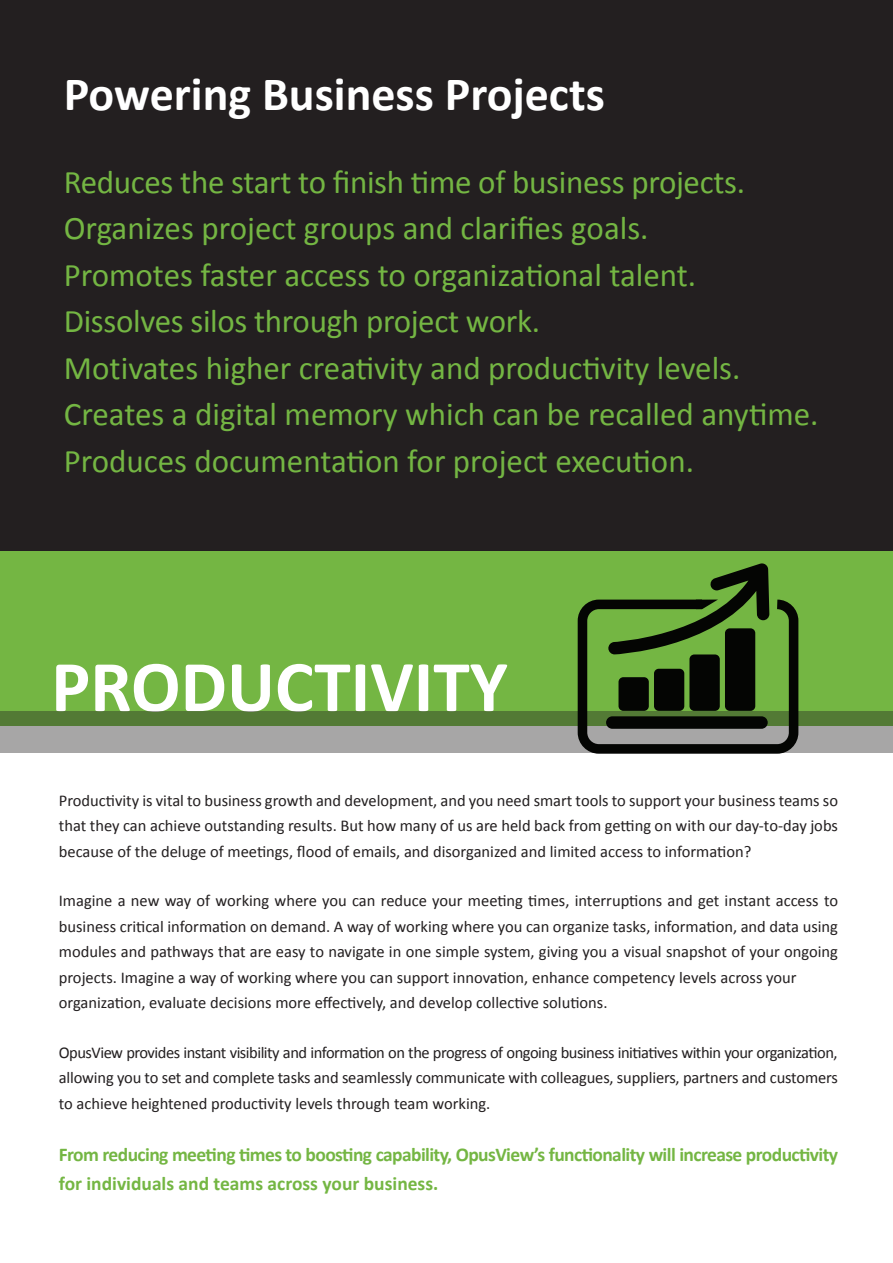
<style>
.page{position:relative;width:893px;height:1263px;background:#fff}
.page>*{position:absolute;margin:0;border:0;box-sizing:border-box;transform-origin:0 0}
.t1{font:700 73.5px "Calibri";color:#fff}
.t2{font:700 48px "Calibri";color:#fff}
.t3{font:33px "Calibri";color:#74b643}
.t4{font:700 19.5px/28.5px "Calibri";letter-spacing:-.03em;color:#74b643}
.t5{font:16.5px/25.5px "Calibri";color:#231f20;text-align:justify}
</style>
<div class="page">
<div style="left:0;top:0;width:893px;height:550px;background:#231f20"></div>
<div style="left:0;top:551px;width:893px;height:174px;background:#74b643"></div>
<svg style="left:0;top:711px;width:893px;height:42px;background:#89967e"></svg>
<div style="left:689px;top:654px;width:31px;height:57px;background:#040503;border-radius:5px"></div>
<div style="left:725px;top:628px;width:30px;height:83px;background:#040503;border-radius:5px"></div>
<div style="left:606px;top:716px;width:162px;height:13px;background:#040503;border-radius:6px"></div>
<div style="left:618px;top:677px;width:31px;height:34px;background:#040503;border-radius:5px"></div>
<div style="left:654px;top:669px;width:30px;height:42px;background:#040503;border-radius:5px"></div>
<div style="left:578px;top:600px;width:220px;height:154px;border:10px solid #040503;border-radius:16px"></div>
<svg style="left:608px;top:563px;width:161px;height:91px"></svg>
<p class="t2" style="left:64px;top:63px;width:543px">Powering Business Projects</p>
<p class="t3" style="left:64px;top:161px;width:683px">Reduces the start to finish time of business projects.</p>
<p class="t3" style="left:64px;top:207px;width:586px">Organizes project groups and clarifies goals.</p>
<p class="t3" style="left:64px;top:254px;width:634px">Promotes faster access to organizational talent.</p>
<p class="t3" style="left:64px;top:300px;width:478px">Dissolves silos through project work.</p>
<p class="t3" style="left:64px;top:347px;width:678px">Motivates higher creativity and productivity levels.</p>
<p class="t3" style="left:64px;top:393px;width:756px">Creates a digital memory which can be recalled anytime.</p>
<p class="t3" style="left:64px;top:440px;width:632px">Produces documentation for project execution.</p>
<p class="t1" style="left:51px;top:640px;width:458px">PRODUCTIVITY</p>
<p class="t5" style="left:59px;top:788px;width:781px">Productivity is vital to business growth and development, and you need smart tools to support your business teams so that they can achieve outstanding results. But how many of us are held back from getting on with our day-to-day jobs because of the deluge of meetings, flood of emails, and disorganized and limited access to information?</p>
<p class="t5" style="left:59px;top:888px;width:781px">Imagine a new way of working where you can reduce your meeting times, interruptions and get instant access to business critical information on demand. A way of working where you can organize tasks, information, and data using modules and pathways that are easy to navigate in one simple system, giving you a visual snapshot of your ongoing projects. Imagine a way of working where you can support innovation, enhance competency levels across your</p>
<p class="t5" style="left:59px;top:990px;width:550px">organization, evaluate decisions more effectively, and develop collective solutions.</p>
<p class="t5" style="left:59px;top:1040px;width:780px">OpusView provides instant visibility and information on the progress of ongoing business initiatives within your organization, allowing you to set and complete tasks and seamlessly communicate with colleagues, suppliers, partners and customers to achieve heightened productivity levels through team working.</p>
<p class="t4" style="left:59px;top:1140px;width:781px">From reducing meeting times to boosting capability, OpusView’s functionality will increase productivity for individuals and teams across your business.</p>
</div>
